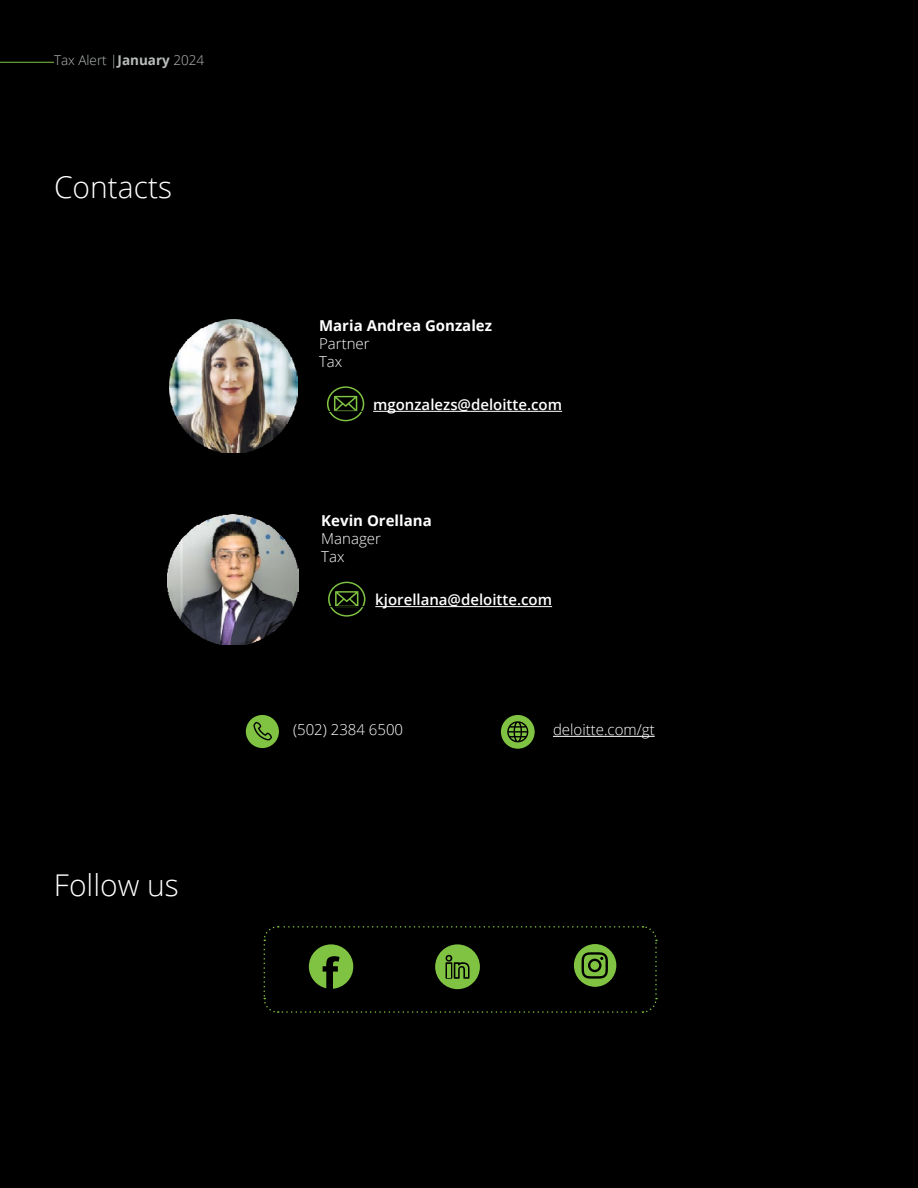
<style>
.page{position:relative;width:918px;height:1188px;background:#000}
.page>*{position:absolute;margin:0;border:0;box-sizing:border-box;transform-origin:0 0}
.t1{font:300 30px "Open Sans";color:#fff}
.t2{font:300 15px/18px "Open Sans";color:#fff}
.t3{font:600 15px "Open Sans";color:#fff}
.t4{font:700 15px "Open Sans";color:#fff}
.t5{font:300 13.5px "Open Sans";color:#babdbd}
.s1{font-weight:700}
</style>
<div class="page">
<svg style="left:246px;top:715px;width:33px;height:33px"></svg>
<svg style="left:501px;top:715px;width:34px;height:34px"></svg>
<hr style="left:553px;top:736px;width:102px;height:1px;background:#fff">
<svg style="left:263px;top:926px;width:395px;height:87px"></svg>
<hr style="left:0;top:62px;width:54px;height:1px;background:#80c342">
<svg style="left:327px;top:386px;width:37px;height:35px"></svg>
<svg style="left:328px;top:582px;width:37px;height:35px"></svg>
<hr style="left:319px;top:411px;width:54px;height:1px;background:#000">
<hr style="left:373px;top:411px;width:189px;height:1px;background:#fff">
<hr style="left:321px;top:606px;width:54px;height:1px;background:#000">
<hr style="left:375px;top:606px;width:177px;height:1px;background:#fff">
<img style="left:169px;top:320px;width:129px;height:132px">
<img style="left:168px;top:515px;width:130px;height:129px">
<p class="t5" style="left:54px;top:50px;width:152px">Tax Alert |<span class="s1">January</span> 2024</p>
<h1 class="t1" style="left:54px;top:167px;width:120px">Contacts</h1>
<h1 class="t1" style="left:54px;top:864px;width:126px">Follow us</h1>
<p class="t4" style="left:319px;top:315px;width:175px">Maria Andrea Gonzalez</p>
<p class="t2" style="left:319px;top:334px;width:52px">Partner<br>Tax</p>
<p class="t3" style="left:373px;top:394px;width:191px">mgonzalezs@deloitte.com</p>
<p class="t4" style="left:321px;top:510px;width:112px">Kevin Orellana</p>
<p class="t2" style="left:321px;top:529px;width:61px">Manager<br>Tax</p>
<p class="t3" style="left:375px;top:590px;width:178px">kjorellana@deloitte.com</p>
<p class="t2" style="left:293px;top:720px;width:112px">(502) 2384 6500</p>
<p class="t2" style="left:553px;top:720px;width:103px">deloitte.com/gt</p>
</div>
